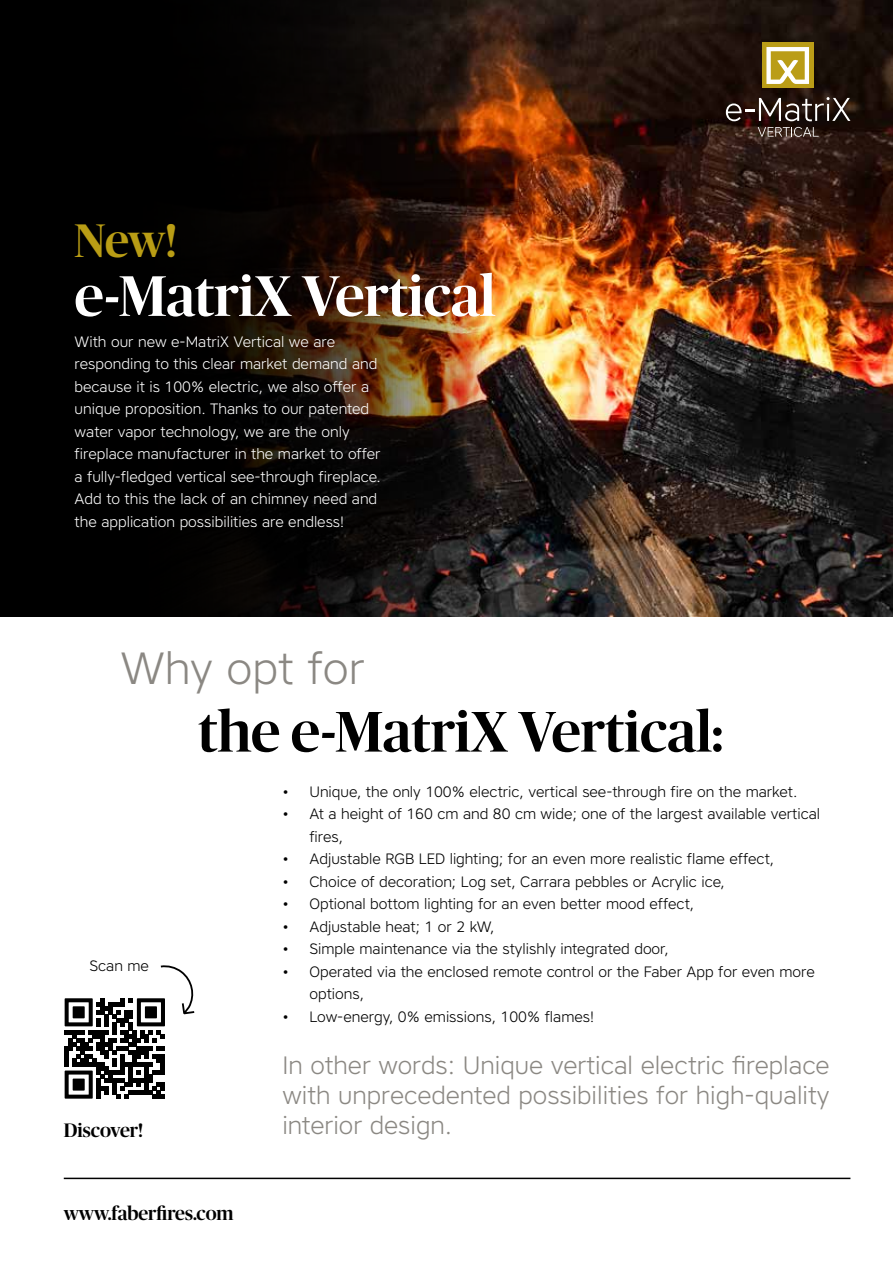
<style>
.page{position:relative;width:893px;height:1263px;background:#fff}
.page>*{position:absolute;margin:0;border:0;box-sizing:border-box;transform-origin:0 0}
.t1{font:500 57.15px "Publico Banner";color:#000}
.t2{font:500 57.15px "Publico Banner";color:#fff}
.t3{font:500 46.95px "Publico Banner";color:#b99d15}
.t4{font:300 45px "Core Sans A35";color:#8b8883}
.t5{font:300 25.05px/30.2px "Core Sans A35";color:#8b8883;text-align:justify}
.t6{font:500 19.5px "Publico Banner";color:#000}
.t7{font:500 19.35px "Publico Banner";color:#000}
.t8{font:300 15px/22.5px "Core Sans A35";color:#000}
.t9{font:300 15px/22.5px "Core Sans A35";color:#fff}
</style>
<div class="page">
<div style="left:0;top:0;width:893px;height:617px;background:#000"></div>
<img style="left:219px;top:0;width:674px;height:617px">
<svg style="left:758px;top:127px;width:61px;height:10px"></svg>
<svg style="left:726px;top:97px;width:124px;height:24px;background:#51433f"></svg>
<div style="left:762px;top:43px;width:51px;height:45px;background:#ba9d17"></div>
<svg style="left:766px;top:47px;width:43px;height:37px"></svg>
<svg style="left:65px;top:965px;width:130px;height:134px"></svg>
<hr style="left:64px;top:1178px;width:786px;height:1px;background:#000">
<h2 class="t3" style="left:75px;top:208px;width:104px">New!</h2>
<h1 class="t2" style="left:75px;top:256px;width:422px">e-MatriX Vertical</h1>
<p class="t9" style="left:75px;top:330px;width:308px">With our new e-MatriX Vertical we are responding to this clear market demand and because it is 100% electric, we also offer a unique proposition. Thanks to our patented water vapor technology, we are the only fireplace manufacturer in the market to offer a fully-fledged vertical see-through fireplace.<br>Add to this the lack of an chimney need and the application possibilities are endless!</p>
<h3 class="t4" style="left:120px;top:639px;width:246px">Why opt for</h3>
<p class="t8" style="left:89px;top:954px;width:61px">Scan me</p>
<h3 class="t6" style="left:64px;top:1116px;width:81px">Discover!</h3>
<h1 class="t1" style="left:198px;top:692px;width:526px">the e-MatriX Vertical:</h1>
<p class="t8" style="left:282px;top:780px;width:517px">• Unique, the only 100% electric, vertical see-through fire on the market.</p>
<p class="t8" style="left:309px;top:802px;width:512px;text-indent:-27px">• At a height of 160 cm and 80 cm wide; one of the largest available vertical fires,</p>
<p class="t8" style="left:282px;top:847px;width:493px">• Adjustable RGB LED lighting; for an even more realistic flame effect,</p>
<p class="t8" style="left:282px;top:870px;width:444px">• Choice of decoration; Log set, Carrara pebbles or Acrylic ice,</p>
<p class="t8" style="left:282px;top:892px;width:413px">• Optional bottom lighting for an even better mood effect,</p>
<p class="t8" style="left:282px;top:915px;width:214px">• Adjustable heat; 1 or 2 kW,</p>
<p class="t8" style="left:282px;top:937px;width:388px">• Simple maintenance via the stylishly integrated door,</p>
<p class="t8" style="left:309px;top:960px;width:507px;text-indent:-27px">• Operated via the enclosed remote control or the Faber App for even more options,</p>
<p class="t8" style="left:282px;top:1005px;width:313px">• Low-energy, 0% emissions, 100% flames!</p>
<h3 class="t5" style="left:282px;top:1049px;width:549px">In other words: Unique vertical electric fireplace with unprecedented possibilities for high-quality interior design.</h3>
<p class="t7" style="left:64px;top:1200px;width:171px">www.faberfires.com</p>
</div>
